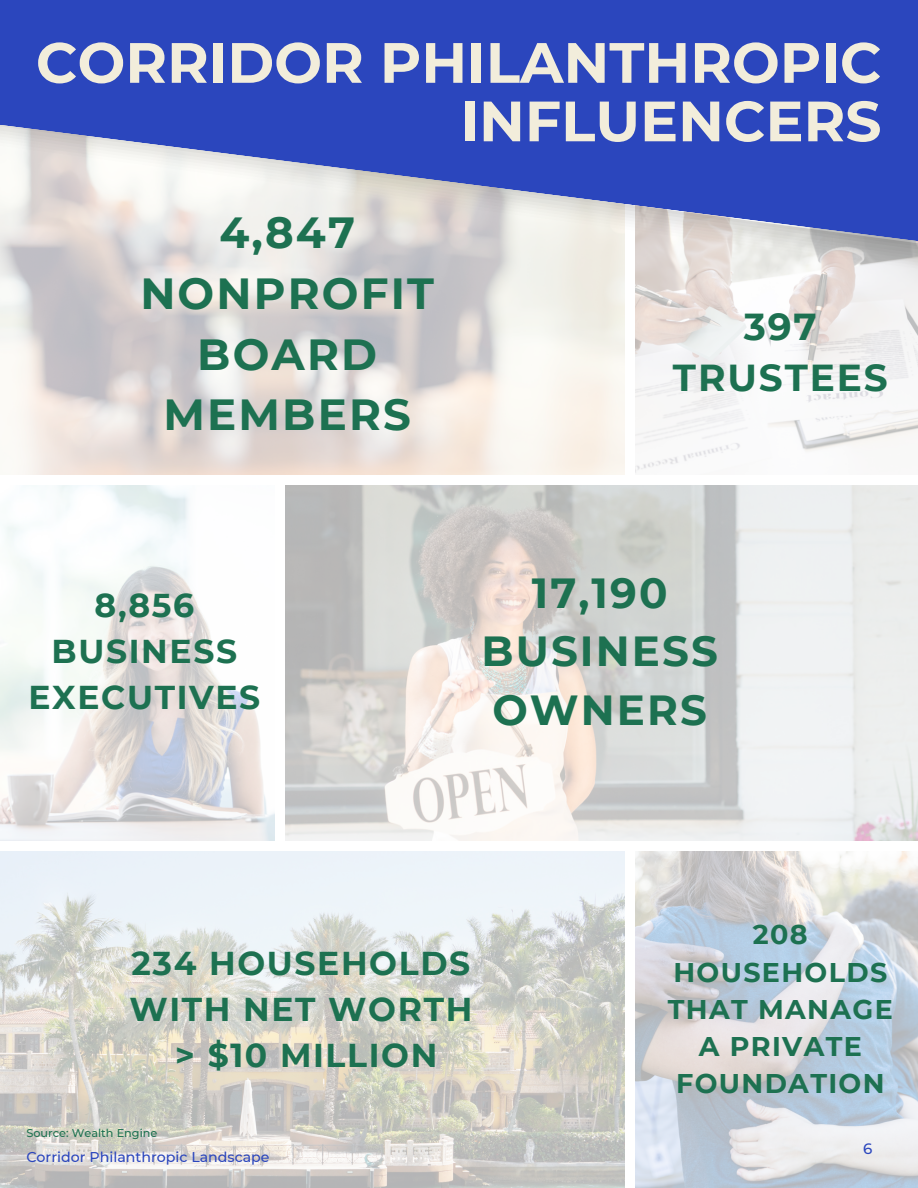
<style>
.page{position:relative;width:918px;height:1188px;background:#fff}
.page>*{position:absolute;margin:0;border:0;box-sizing:border-box;transform-origin:0 0}
.t1{font:700 56.7px/58.5px "Montserrat";color:#f2eddb;text-align:right}
.t2{font:700 43.5px/60.8px "Montserrat";letter-spacing:.05em;color:#1d7151;text-align:center}
.t3{font:700 42px/58.5px "Montserrat";letter-spacing:.05em;color:#1d7151}
.t4{font:700 37.5px "Montserrat";letter-spacing:.05em;color:#1d7151}
.t5{font:700 33px/46.2px "Montserrat";letter-spacing:.05em;color:#1d7151;text-align:center}
.t6{font:700 27px/37.2px "Montserrat";letter-spacing:.05em;color:#1d7151;text-align:center}
.t7{font:500 15px "Montserrat";color:#2b46bd}
.t8{font:500 14.25px "Montserrat";color:#2b46bd}
.t9{font:500 11.25px "Montserrat";color:#1d7151}
</style>
<div class="page">
<img style="left:635px;top:280px;width:283px;height:193px">
<img style="left:0;top:486px;width:274px;height:354px">
<img style="left:0;top:851px;width:624px;height:337px">
<img style="left:635px;top:851px;width:283px;height:337px">
<img style="left:286px;top:486px;width:632px;height:354px">
<img style="left:0;top:250px;width:918px;height:30px">
<svg style="left:0;top:0;width:918px;height:250px;background:#5d70c6"></svg>
<p class="t1" style="left:36px;top:33px;width:847px">CORRIDOR PHILANTHROPIC<br>INFLUENCERS</p>
<p class="t2" style="left:219px;top:202px;width:137px">4,847</p>
<p class="t2" style="left:140px;top:263px;width:295px">NONPROFIT<br>BOARD<br>MEMBERS</p>
<p class="t4" style="left:744px;top:303px;width:75px">397</p>
<p class="t4" style="left:673px;top:355px;width:216px">TRUSTEES</p>
<p class="t5" style="left:95px;top:582px;width:101px">8,856</p>
<p class="t5" style="left:28px;top:628px;width:233px">BUSINESS<br>EXECUTIVES</p>
<p class="t3" style="left:532px;top:563px;width:137px">17,190</p>
<p class="t3" style="left:482px;top:622px;width:238px">BUSINESS<br>OWNERS</p>
<p class="t5" style="left:131px;top:940px;width:340px">234 HOUSEHOLDS</p>
<p class="t5" style="left:129px;top:986px;width:345px">WITH NET WORTH</p>
<p class="t5" style="left:175px;top:1032px;width:264px">&gt; $10 MILLION</p>
<p class="t9" style="left:26px;top:1126px;width:133px">Source: Wealth Engine</p>
<p class="t8" style="left:26px;top:1148px;width:245px">Corridor Philanthropic Landscape</p>
<p class="t6" style="left:753px;top:916px;width:56px">208</p>
<p class="t6" style="left:668px;top:953px;width:226px">HOUSEHOLDS<br>THAT MANAGE<br>A PRIVATE<br>FOUNDATION</p>
<p class="t7" style="left:863px;top:1140px;width:11px">6</p>
</div>
